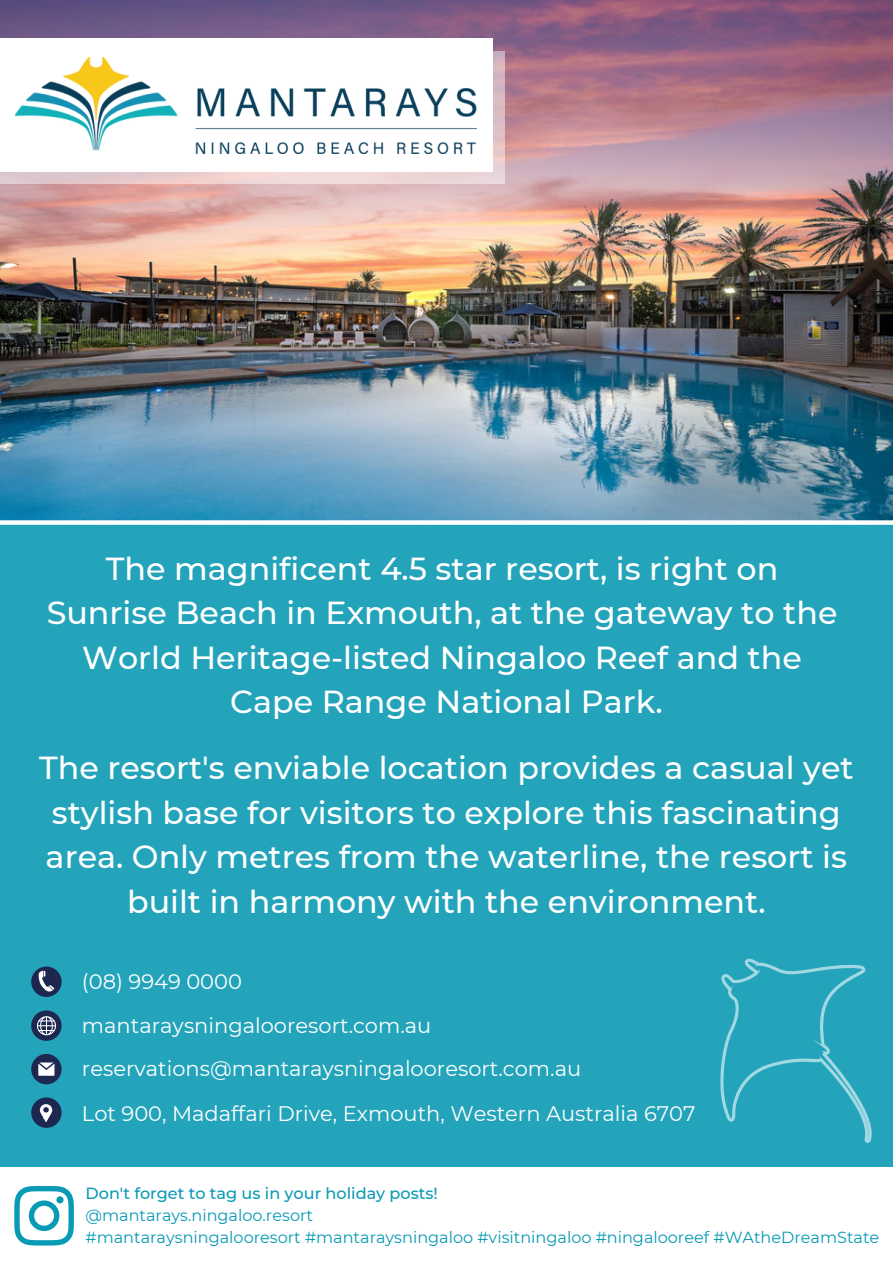
<style>
.page{position:relative;width:893px;height:1264px;background:#fff}
.page>*{position:absolute;margin:0;border:0;box-sizing:border-box;transform-origin:0 0}
.t1{font:500 31.8px/44.4px "Montserrat";color:#fff;text-align:center}
.t2{font:21px "Montserrat";color:#fff}
.t3{font:16.05px/21.8px "Montserrat";color:#099ab4}
.t4{font:500 16.05px "Montserrat";color:#099ab4}
</style>
<div class="page">
<div style="left:0;top:522px;width:892px;height:644px;background:#23a4bb"></div>
<img style="left:0;top:0;width:892px;height:520px">
<svg style="left:31px;top:1054px;width:31px;height:30px"></svg>
<svg style="left:31px;top:1010px;width:31px;height:30px"></svg>
<svg style="left:31px;top:966px;width:31px;height:30px"></svg>
<svg style="left:31px;top:1097px;width:31px;height:30px"></svg>
<svg style="left:656px;top:958px;width:236px;height:209px"></svg>
<div style="left:0;top:38px;width:493px;height:134px;background:#fff"></div>
<svg style="left:0;top:51px;width:504px;height:132px"></svg>
<img style="left:16px;top:58px;width:461px;height:95px">
<div style="left:0;top:520px;width:892px;height:5px;background:#fff"></div>
<svg style="left:14px;top:1186px;width:60px;height:59px"></svg>
<div style="left:56px;top:1196px;width:8px;height:7px;background:#099ab4;border-radius:50%"></div>
<p class="t1" style="left:47px;top:546px;width:792px">The magnificent 4.5 star resort, is right on Sunrise Beach in Exmouth, at the gateway to the World Heritage-listed Ningaloo Reef and the Cape Range National Park.</p>
<p class="t1" style="left:39px;top:745px;width:816px">The resort's enviable location provides a casual yet stylish base for visitors to explore this fascinating area. Only metres from the waterline, the resort is built in harmony with the environment.</p>
<p class="t2" style="left:82px;top:968px;width:161px">(08) 9949 0000</p>
<p class="t2" style="left:82px;top:1012px;width:351px">mantaraysningalooresort.com.au</p>
<p class="t2" style="left:82px;top:1055px;width:500px">reservations@mantaraysningalooresort.com.au</p>
<p class="t2" style="left:82px;top:1100px;width:615px">Lot 900, Madaffari Drive, Exmouth, Western Australia 6707</p>
<p class="t4" style="left:85px;top:1183px;width:354px">Don't forget to tag us in your holiday posts!</p>
<p class="t3" style="left:85px;top:1204px;width:795px">@mantarays.ningaloo.resort<br>#mantaraysningalooresort #mantaraysningaloo #visitningaloo #ningalooreef #WAtheDreamState</p>
</div>
